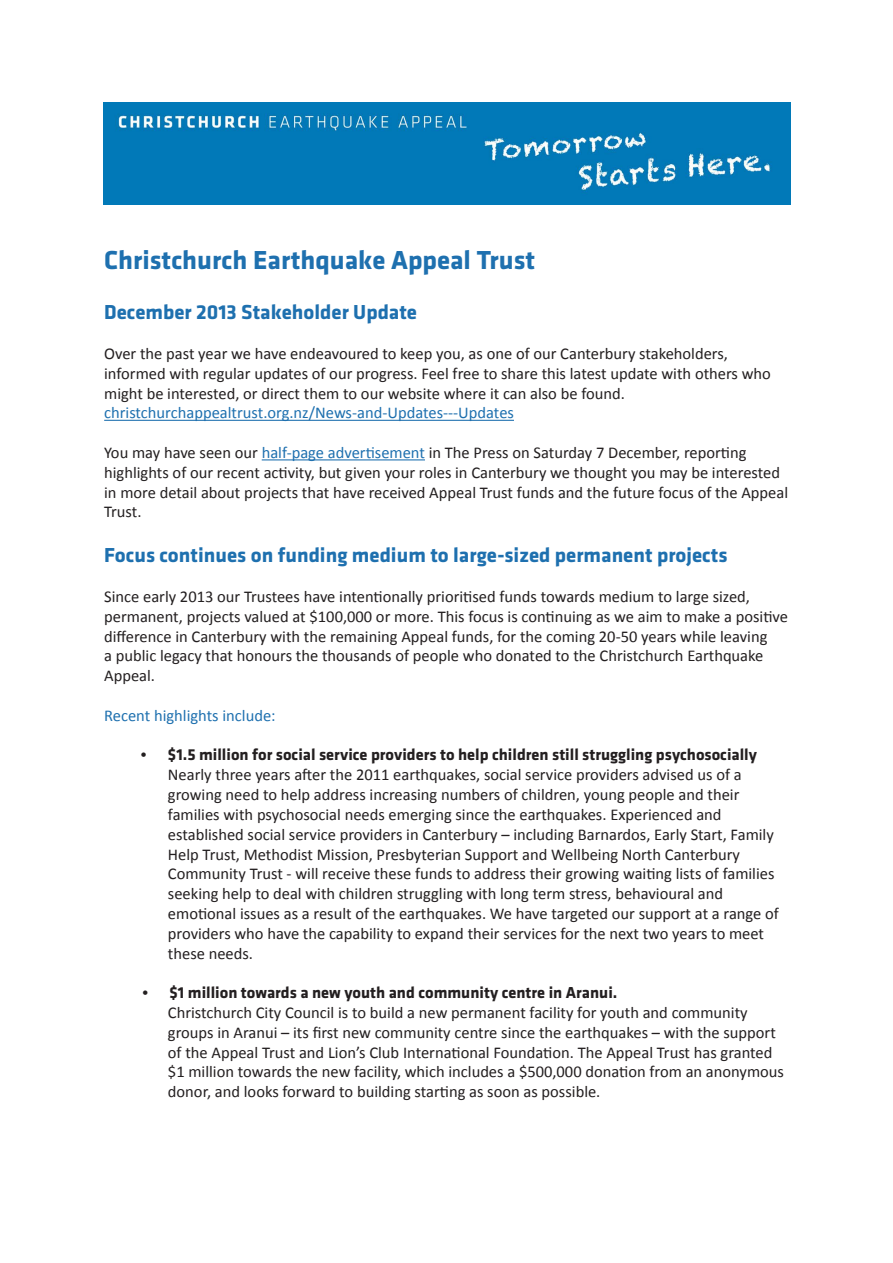
<style>
.page{position:relative;width:893px;height:1263px;background:#fff}
.page>*{position:absolute;margin:0;border:0;box-sizing:border-box;transform-origin:0 0}
.t1{font:700 27px "Klavika";color:#1e70af}
.t2{font:700 21px "Klavika";color:#1e70af}
.t3{font:16.5px/19.8px "Calibri";color:#231f20}
.t4{font:700 16.5px "Klavika";color:#231f20}
.t5{font:16.5px "Calibri";color:#1e70af}
.s1{color:#1e70af}
</style>
<div class="page">
<hr style="left:104px;top:420px;width:410px;height:1px;background:#1e70af">
<hr style="left:262px;top:459px;width:163px;height:1px;background:#1e70af">
<img style="left:103px;top:103px;width:687px;height:101px">
<p class="t1" style="left:104px;top:241px;width:433px">Christchurch Earthquake Appeal Trust</p>
<p class="t2" style="left:104px;top:297px;width:314px">December 2013 Stakeholder Update</p>
<p class="t3" style="left:104px;top:343px;width:668px">Over the past year we have endeavoured to keep you, as one of our Canterbury stakeholders, informed with regular updates of our progress. Feel free to share this latest update with others who might be interested, or direct them to our website where it can also be found.</p>
<p class="t5" style="left:104px;top:403px;width:411px">christchurchappealtrust.org.nz/News-and-Updates---Updates</p>
<p class="t3" style="left:104px;top:442px;width:685px">You may have seen our <span class="s1">half-page advertisement</span> in The Press on Saturday 7 December, reporting highlights of our recent activity, but given your roles in Canterbury we thought you may be interested in more detail about projects that have received Appeal Trust funds and the future focus of the Appeal Trust.</p>
<p class="t2" style="left:104px;top:540px;width:625px">Focus continues on funding medium to large-sized permanent projects</p>
<p class="t3" style="left:104px;top:586px;width:685px">Since early 2013 our Trustees have intentionally prioritised funds towards medium to large sized, permanent, projects valued at $100,000 or more. This focus is continuing as we aim to make a positive difference in Canterbury with the remaining Appeal funds, for the coming 20-50 years while leaving<br>a public legacy that honours the thousands of people who donated to the Christchurch Earthquake Appeal.</p>
<p class="t5" style="left:104px;top:705px;width:173px">Recent highlights include:</p>
<p class="t4" style="left:141px;top:743px;width:617px">• $1.5 million for social service providers to help children still struggling psychosocially</p>
<p class="t3" style="left:168px;top:764px;width:612px">Nearly three years after the 2011 earthquakes, social service providers advised us of a growing need to help address increasing numbers of children, young people and their families with psychosocial needs emerging since the earthquakes. Experienced and established social service providers in Canterbury – including Barnardos, Early Start, Family Help Trust, Methodist Mission, Presbyterian Support and Wellbeing North Canterbury Community Trust - will receive these funds to address their growing waiting lists of families seeking help to deal with children struggling with long term stress, behavioural and emotional issues as a result of the earthquakes. We have targeted our support at a range of providers who have the capability to expand their services for the next two years to meet these needs.</p>
<p class="t4" style="left:142px;top:981px;width:476px">• $1 million towards a new youth and community centre in Aranui.</p>
<p class="t3" style="left:168px;top:1002px;width:618px">Christchurch City Council is to build a new permanent facility for youth and community groups in Aranui – its first new community centre since the earthquakes – with the support of the Appeal Trust and Lion’s Club International Foundation. The Appeal Trust has granted $1 million towards the new facility, which includes a $500,000 donation from an anonymous donor, and looks forward to building starting as soon as possible.</p>
</div>
